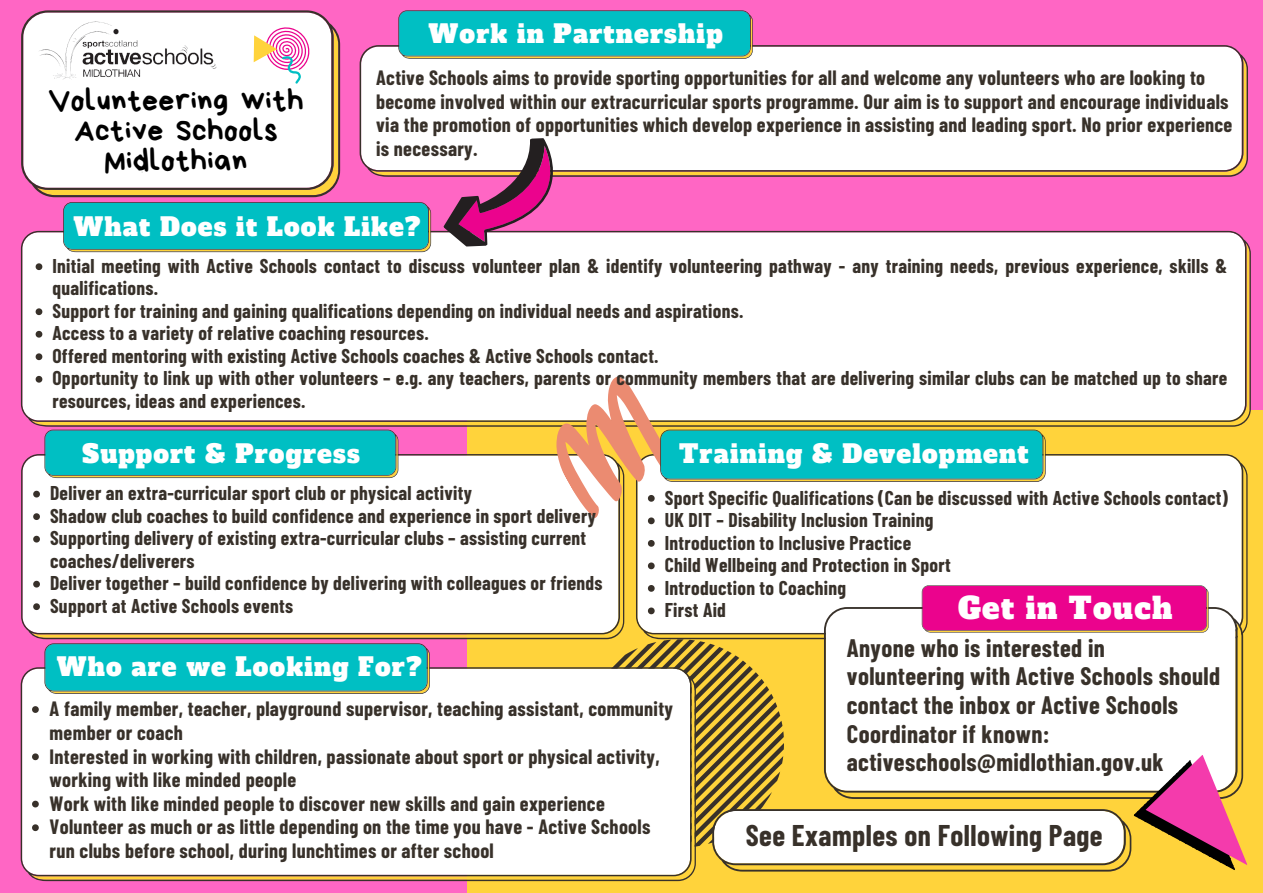
<style>
.page{position:relative;width:1263px;height:893px;background:#ff66c4}
.page>*{position:absolute;margin:0;border:0;box-sizing:border-box;transform-origin:0 0}
.t1{font:31.58px/29.8px "Bryndan Write";letter-spacing:.015em;color:#000;text-align:center}
.t2{font:700 29.25px "Barlow Condensed";letter-spacing:.015em;color:#38312a}
.t3{font:29.25px "Alfa Slab One";letter-spacing:.045em;color:#fff}
.t4{font:700 24.75px/28.7px "Barlow Condensed";letter-spacing:.015em;color:#38312a}
.t5{font:24.75px "Alfa Slab One";letter-spacing:.045em;color:#fff}
.t6{font:700 20.25px/23.6px "Barlow Condensed";letter-spacing:.015em;color:#38312a}
.t7{font:700 19.5px/22.5px "Barlow Condensed";letter-spacing:.015em;color:#38312a}
</style>
<div class="page">
<svg style="left:21px;top:10px;width:319px;height:187px;background:#f3ebec"></svg>
<svg style="left:254px;top:27px;width:55px;height:57px;background:#f3cbd5"></svg>
<div style="left:360px;top:45px;width:888px;height:132px;background:#fff"></div>
<svg style="left:398px;top:10px;width:355px;height:49px;background:#12b8b8"></svg>
<div style="left:467px;top:411px;width:796px;height:482px;background:#ffd33b"></div>
<div style="left:21px;top:454px;width:603px;height:185px;background:#fff"></div>
<div style="left:21px;top:231px;width:1230px;height:196px;background:#fff"></div>
<svg style="left:45px;top:430px;width:353px;height:48px;background:#0ebaba"></svg>
<div style="left:636px;top:454px;width:611px;height:185px;background:#fff"></div>
<svg style="left:33px;top:491px;width:7px;height:6px"></svg>
<svg style="left:33px;top:513px;width:7px;height:7px"></svg>
<svg style="left:33px;top:536px;width:7px;height:6px"></svg>
<svg style="left:33px;top:581px;width:7px;height:6px"></svg>
<svg style="left:33px;top:603px;width:7px;height:7px"></svg>
<svg style="left:534px;top:372px;width:511px;height:152px;background:#baddd0"></svg>
<svg style="left:648px;top:540px;width:7px;height:7px"></svg>
<svg style="left:648px;top:562px;width:7px;height:7px"></svg>
<svg style="left:648px;top:585px;width:7px;height:7px"></svg>
<svg style="left:648px;top:607px;width:7px;height:7px"></svg>
<svg style="left:824px;top:607px;width:419px;height:32px;background:#eeecea"></svg>
<svg style="left:922px;top:585px;width:287px;height:47px;background:#e60e8a"></svg>
<svg style="left:63px;top:132px;width:512px;height:128px;background:#adbcc7"></svg>
<img style="left:33px;top:19px;width:191px;height:64px">
<div style="left:21px;top:667px;width:672px;height:214px;background:#fff"></div>
<svg style="left:44px;top:643px;width:386px;height:51px;background:#11b8b8"></svg>
<svg style="left:576px;top:639px;width:671px;height:235px"></svg>
<svg style="left:32px;top:706px;width:7px;height:7px"></svg>
<svg style="left:32px;top:753px;width:7px;height:7px"></svg>
<svg style="left:32px;top:800px;width:7px;height:7px"></svg>
<svg style="left:32px;top:824px;width:7px;height:7px"></svg>
<svg style="left:36px;top:263px;width:6px;height:7px"></svg>
<svg style="left:36px;top:308px;width:6px;height:7px"></svg>
<svg style="left:36px;top:331px;width:6px;height:7px"></svg>
<svg style="left:36px;top:353px;width:6px;height:7px"></svg>
<svg style="left:36px;top:376px;width:6px;height:7px"></svg>
<p class="t1" style="left:48px;top:86px;width:257px">Volunteering with<br>Active Schools<br>Midlothian</p>
<p class="t5" style="left:429px;top:18px;width:296px">Work in Partnership</p>
<p class="t6" style="left:376px;top:65px;width:858px">Active Schools aims to provide sporting opportunities for all and welcome any volunteers who are looking to become involved within our extracurricular sports programme. Our aim is to support and encourage individuals via the promotion of opportunities which develop experience in assisting and leading sport. No prior experience is necessary.</p>
<p class="t5" style="left:73px;top:210px;width:349px">What Does it Look Like?</p>
<p class="t7" style="left:52px;top:254px;width:1176px">Initial meeting with Active Schools contact to discuss volunteer plan &amp; identify volunteering pathway - any training needs, previous experience, skills &amp; qualifications.</p>
<p class="t7" style="left:52px;top:299px;width:692px">Support for training and gaining qualifications depending on individual needs and aspirations.</p>
<p class="t7" style="left:52px;top:321px;width:378px">Access to a variety of relative coaching resources.</p>
<p class="t7" style="left:52px;top:344px;width:608px">Offered mentoring with existing Active Schools coaches &amp; Active Schools contact.</p>
<p class="t7" style="left:52px;top:366px;width:1176px">Opportunity to link up with other volunteers – e.g. any teachers, parents or community members that are delivering similar clubs can be matched up to share resources, ideas and experiences.</p>
<p class="t5" style="left:83px;top:437px;width:279px">Support &amp; Progress</p>
<p class="t5" style="left:679px;top:437px;width:351px">Training &amp; Development</p>
<p class="t7" style="left:50px;top:481px;width:424px">Deliver an extra-curricular sport club or physical activity</p>
<p class="t7" style="left:50px;top:504px;width:547px">Shadow club coaches to build confidence and experience in sport delivery</p>
<p class="t7" style="left:50px;top:526px;width:538px">Supporting delivery of existing extra-curricular clubs – assisting current coaches/deliverers</p>
<p class="t7" style="left:50px;top:571px;width:554px">Deliver together – build confidence by delivering with colleagues or friends</p>
<p class="t7" style="left:50px;top:594px;width:244px">Support at Active Schools events</p>
<p class="t7" style="left:665px;top:485px;width:565px">Sport Specific Qualifications (Can be discussed with Active Schools contact)</p>
<p class="t7" style="left:665px;top:508px;width:270px">UK DIT – Disability Inclusion Training</p>
<p class="t7" style="left:665px;top:530px;width:248px">Introduction to Inclusive Practice</p>
<p class="t7" style="left:665px;top:553px;width:287px">Child Wellbeing and Protection in Sport</p>
<p class="t7" style="left:665px;top:575px;width:183px">Introduction to Coaching</p>
<p class="t7" style="left:665px;top:598px;width:63px">First Aid</p>
<p class="t4" style="left:847px;top:632px;width:375px">Anyone who is interested in volunteering with Active Schools should contact the inbox or Active Schools<br>Coordinator if known: activeschools@midlothian.gov.uk</p>
<p class="t3" style="left:958px;top:589px;width:216px">Get in Touch</p>
<p class="t5" style="left:57px;top:650px;width:366px">Who are we Looking For?</p>
<p class="t6" style="left:50px;top:696px;width:625px">A family member, teacher, playground supervisor, teaching assistant, community member or coach</p>
<p class="t6" style="left:50px;top:743px;width:612px">Interested in working with children, passionate about sport or physical activity, working with like minded people</p>
<p class="t6" style="left:50px;top:791px;width:557px">Work with like minded people to discover new skills and gain experience</p>
<p class="t6" style="left:50px;top:814px;width:602px">Volunteer as much or as little depending on the time you have - Active Schools run clubs before school, during lunchtimes or after school</p>
<p class="t2" style="left:746px;top:816px;width:358px">See Examples on Following Page</p>
</div>
